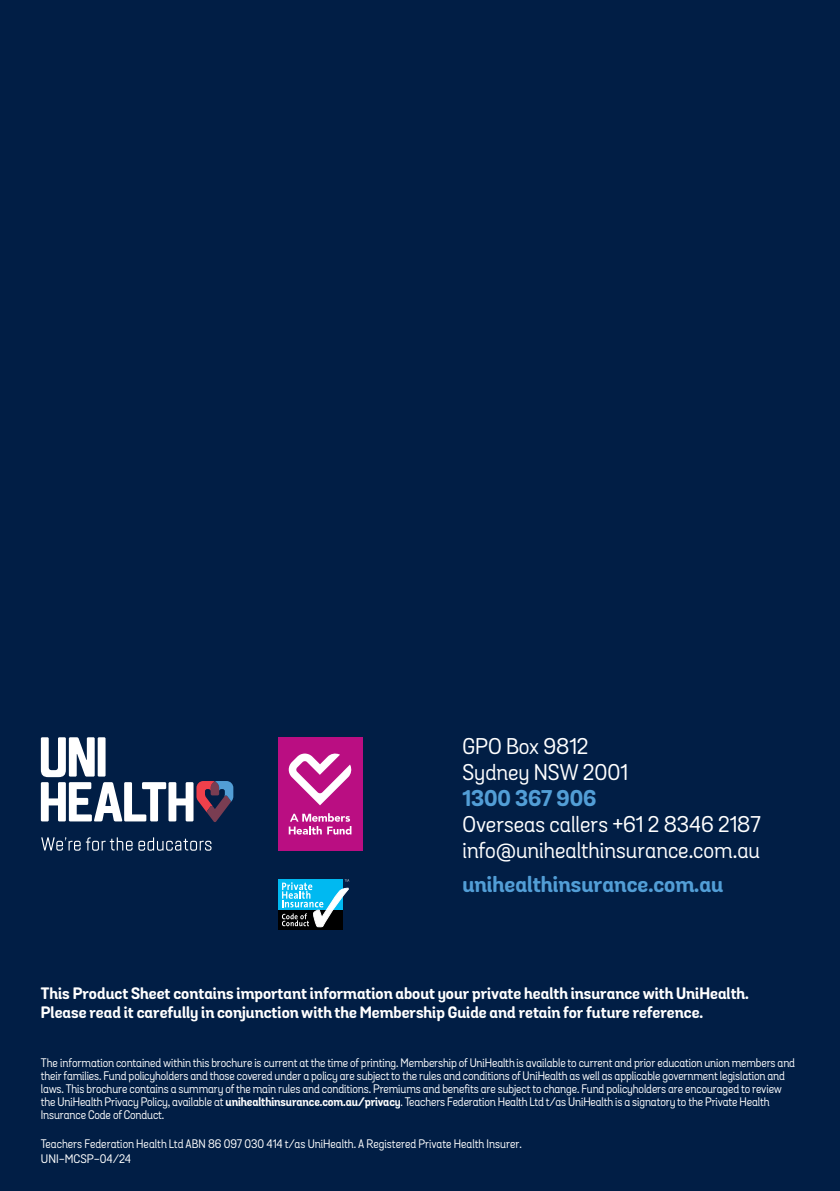
<style>
.page{position:relative;width:840px;height:1191px;background:#fff}
.page>*{position:absolute;margin:0;border:0;box-sizing:border-box;transform-origin:0 0}
.t1{font:22px/26px "Grota Sans Alt Rd";color:#fff}
.t2{font:700 22px "Grota Sans Alt Rd";color:#529ed6}
.t3{font:700 16px/19.2px "Grota Sans Alt Rd";color:#fff}
.t4{font:12px/13px "Grota Sans Alt Rd";letter-spacing:-.01em;color:#fff;scale:.95 1}
.s1{font-weight:700}
</style>
<div class="page">
<div style="left:0;top:0;width:839px;height:1191px;background:#011e45"></div>
<svg style="left:41px;top:737px;width:192px;height:85px"></svg>
<svg style="left:41px;top:837px;width:91px;height:13px"></svg>
<svg style="left:138px;top:837px;width:73px;height:13px"></svg>
<div style="left:278px;top:879px;width:64px;height:50px;background:#00b9f1"></div>
<div style="left:278px;top:910px;width:64px;height:19px;background:#000"></div>
<svg style="left:282px;top:879px;width:67px;height:48px"></svg>
<div style="left:278px;top:737px;width:84px;height:113px;background:#ba0e82"></div>
<svg style="left:288px;top:753px;width:64px;height:52px"></svg>
<svg style="left:288px;top:813px;width:63px;height:21px"></svg>
<h1 class="t1" style="left:462px;top:733px;width:167px">GPO Box 9812<br>Sydney NSW 2001</h1>
<h1 class="t2" style="left:462px;top:784px;width:135px">1300 367 906</h1>
<h1 class="t1" style="left:462px;top:811px;width:300px">Overseas callers +61 2 8346 2187 info@unihealthinsurance.com.au</h1>
<h1 class="t2" style="left:462px;top:871px;width:262px">unihealthinsurance.com.au</h1>
<h2 class="t3" style="left:41px;top:984px;width:709px">This Product Sheet contains important information about your private health insurance with UniHealth.<br>Please read it carefully in conjunction with the Membership Guide and retain for future reference.</h2>
<p class="t4" style="left:41px;top:1056px;width:795px">The information contained within this brochure is current at the time of printing. Membership of UniHealth is available to current and prior education union members and their families. Fund policyholders and those covered under a policy are subject to the rules and conditions of UniHealth as well as applicable government legislation and laws. This brochure contains a summary of the main rules and conditions. Premiums and benefits are subject to change. Fund policyholders are encouraged to review the UniHealth Privacy Policy, available at <span class="s1">unihealthinsurance.com.au/privacy</span>. Teachers Federation Health Ltd t/as UniHealth is a signatory to the Private Health Insurance Code of Conduct.</p>
<p class="t4" style="left:41px;top:1136px;width:507px;line-height:15px">Teachers Federation Health Ltd ABN 86 097 030 414 t/as UniHealth. A Registered Private Health Insurer.<br>UNI-MCSP-04/24</p>
</div>
